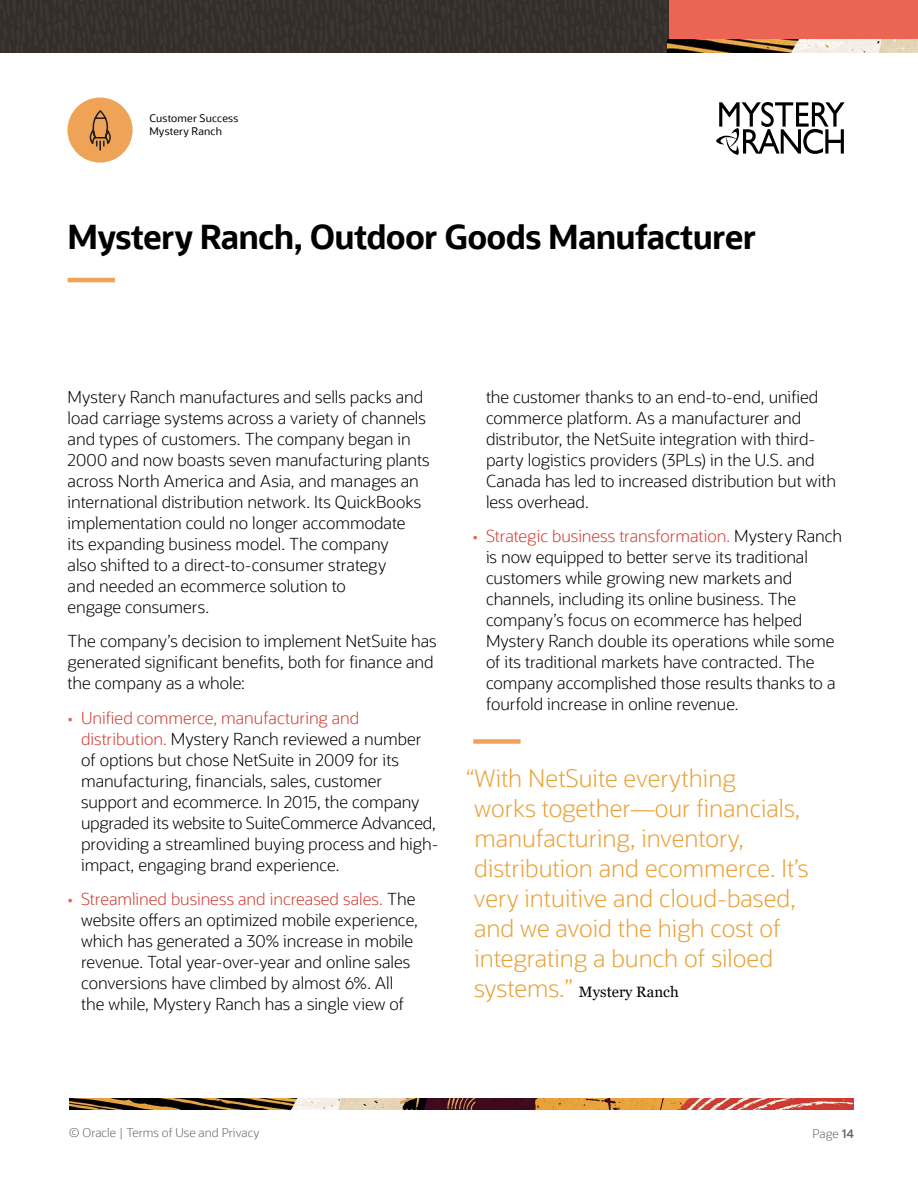
<style>
.page{position:relative;width:918px;height:1188px;background:#fff}
.page>*{position:absolute;margin:0;border:0;box-sizing:border-box;transform-origin:0 0}
.t1{font:700 33px "Oracle Sans";letter-spacing:-.025em;color:#000}
.t2{font:300 24px/30px "Oracle Sans";color:#e9a238}
.t3{font:300 16.5px/21px "Oracle Sans";letter-spacing:-.005em;color:#000}
.t4{font:15px "Georgia";color:#000}
.t5{font:300 12px "Oracle Sans";color:#666}
.t6{font:10.5px/12.6px "Oracle Sans";letter-spacing:.02em;color:#000}
.s1{color:#ee644f}
.s2{color:#d03d33}
.s3{font-family:"Oracle Sans";font-weight:300;font-size:24px;color:#e9a238}
.s4{font-weight:600}
</style>
<div class="page">
<div style="left:669px;top:0;width:249px;height:50px;background:#ec6554"></div>
<img style="left:0;top:0;width:669px;height:52px">
<img style="left:668px;top:39px;width:250px;height:13px">
<img style="left:70px;top:1099px;width:784px;height:10px">
<div style="left:67px;top:98px;width:66px;height:65px;background:#eea357;border-radius:50%"></div>
<svg style="left:89px;top:110px;width:22px;height:41px"></svg>
<hr style="left:68px;top:278px;width:47px;height:4px;background:#eea357">
<div style="left:473px;top:739px;width:48px;height:5px;background:#eea357"></div>
<svg style="left:716px;top:102px;width:129px;height:53px"></svg>
<p class="t6" style="left:149px;top:112px;width:90px">Customer Success<br>Mystery Ranch</p>
<h1 class="t1" style="left:68px;top:217px;width:690px">Mystery Ranch, Outdoor Goods Manufacturer</h1>
<p class="t3" style="left:68px;top:386px;width:364px">Mystery Ranch manufactures and sells packs and load carriage systems across a variety of channels and types of customers. The company began in 2000 and now boasts seven manufacturing plants across North America and Asia, and manages an international distribution network. Its QuickBooks implementation could no longer accommodate<br>its expanding business model. The company<br>also shifted to a direct-to-consumer strategy<br>and needed an ecommerce solution to<br>engage consumers.</p>
<p class="t3" style="left:68px;top:631px;width:370px">The company’s decision to implement NetSuite has generated significant benefits, both for finance and the company as a whole:</p>
<p class="t3" style="left:81px;top:707px;width:359px;text-indent:-13px"><span class="s1">•</span> <span class="s2">Unified commerce, manufacturing and distribution.</span> Mystery Ranch reviewed a number of options but chose NetSuite in 2009 for its manufacturing, financials, sales, customer support and ecommerce. In 2015, the company upgraded its website to SuiteCommerce Advanced, providing a streamlined buying process and high&shy;impact, engaging brand experience.</p>
<p class="t3" style="left:81px;top:889px;width:338px;text-indent:-13px"><span class="s1">•</span> <span class="s2">Streamlined business and increased sales.</span> The website offers an optimized mobile experience, which has generated a 30% increase in mobile revenue. Total year-over-year and online sales conversions have climbed by almost 6%. All the while, Mystery Ranch has a single view of</p>
<p class="t3" style="left:486px;top:386px;width:352px">the customer thanks to an end-to-end, unified commerce platform. As a manufacturer and distributor, the NetSuite integration with third&shy;party logistics providers (3PLs) in the U.S. and Canada has led to increased distribution but with less overhead.</p>
<p class="t3" style="left:486px;top:526px;width:358px;text-indent:-13px"><span class="s1">•</span> <span class="s2">Strategic business transformation.</span> Mystery Ranch is now equipped to better serve its traditional customers while growing new markets and channels, including its online business. The company’s focus on ecommerce has helped Mystery Ranch double its operations while some of its traditional markets have contracted. The company accomplished those results thanks to a fourfold increase in online revenue.</p>
<h2 class="t2" style="left:474px;top:764px;width:336px;text-indent:-8px">“With NetSuite everything<br>works together—our financials, manufacturing, inventory, distribution and ecommerce. It’s very intuitive and cloud-based, and we avoid the high cost of integrating a bunch of siloed</h2>
<p class="t4" style="left:474px;top:983px;width:206px"><span class="s3">systems.”</span> Mystery Ranch</p>
<p class="t5" style="left:69px;top:1126px;width:192px">© Oracle | Terms of Use and Privacy</p>
<p class="t5" style="left:813px;top:1127px;width:43px">Page <span class="s4">14</span></p>
</div>
